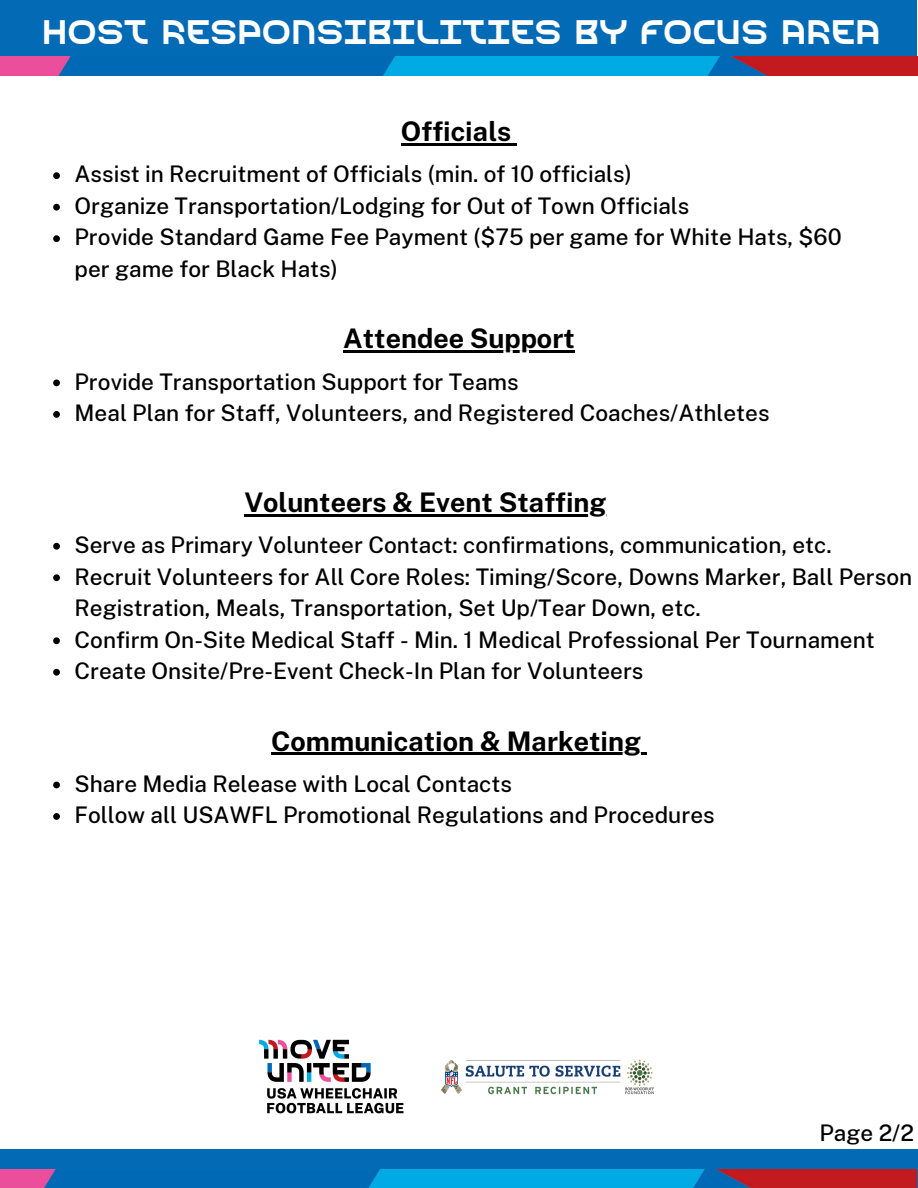
<style>
.page{position:relative;width:918px;height:1188px;background:#fff}
.page>*{position:absolute;margin:0;border:0;box-sizing:border-box;transform-origin:0 0}
.t1{font:34.05px "Redefined Sans";letter-spacing:.185em;color:#fff}
.t2{font:700 27px "Public Sans";color:#000}
.t3{font:500 22.5px/31.5px "Public Sans";color:#000}
</style>
<div class="page">
<div style="left:0;top:0;width:917px;height:75px;background:#036ab6"></div>
<img style="left:0;top:56px;width:918px;height:20px">
<div style="left:0;top:1149px;width:918px;height:39px;background:#036ab6"></div>
<img style="left:0;top:1169px;width:917px;height:19px">
<img style="left:441px;top:1059px;width:213px;height:36px">
<img style="left:259px;top:1039px;width:145px;height:75px">
<hr style="left:244px;top:514px;width:363px;height:2px;background:#000">
<svg style="left:53px;top:543px;width:7px;height:7px"></svg>
<svg style="left:53px;top:574px;width:7px;height:7px"></svg>
<svg style="left:53px;top:637px;width:7px;height:7px"></svg>
<svg style="left:53px;top:669px;width:7px;height:7px"></svg>
<svg style="left:53px;top:782px;width:7px;height:6px"></svg>
<svg style="left:53px;top:813px;width:7px;height:7px"></svg>
<hr style="left:271px;top:753px;width:370px;height:2px;background:#000">
<svg style="left:641px;top:753px;width:6px;height:2px"></svg>
<svg style="left:53px;top:380px;width:7px;height:6px"></svg>
<svg style="left:53px;top:411px;width:7px;height:7px"></svg>
<hr style="left:343px;top:351px;width:232px;height:2px;background:#000">
<svg style="left:53px;top:172px;width:7px;height:7px"></svg>
<svg style="left:53px;top:204px;width:7px;height:7px"></svg>
<svg style="left:53px;top:235px;width:7px;height:7px"></svg>
<hr style="left:401px;top:144px;width:110px;height:2px;background:#000">
<svg style="left:511px;top:144px;width:6px;height:2px"></svg>
<p class="t1" style="left:42px;top:19px;width:833px">HOST RESPONSIBILITIES BY FOCUS AREA</p>
<p class="t2" style="left:401px;top:116px;width:112px">Officials</p>
<p class="t3" style="left:75px;top:159px;width:559px">Assist in Recruitment of Officials (min. of 10 officials)</p>
<p class="t3" style="left:75px;top:190px;width:616px">Organize Transportation/Lodging for Out of Town Officials</p>
<p class="t3" style="left:75px;top:222px;width:769px">Provide Standard Game Fee Payment ($75 per game for White Hats, $60 per game for Black Hats)</p>
<p class="t2" style="left:343px;top:323px;width:233px">Attendee Support</p>
<p class="t3" style="left:75px;top:366px;width:446px">Provide Transportation Support for Teams</p>
<p class="t3" style="left:75px;top:397px;width:696px">Meal Plan for Staff, Volunteers, and Registered Coaches/Athletes</p>
<p class="t2" style="left:244px;top:486px;width:364px">Volunteers &amp; Event Staffing</p>
<p class="t3" style="left:75px;top:529px;width:759px">Serve as Primary Volunteer Contact: confirmations, communication, etc.</p>
<p class="t3" style="left:75px;top:561px;width:839px">Recruit Volunteers for All Core Roles: Timing/Score, Downs Marker, Ball Person<br>Registration, Meals, Transportation, Set Up/Tear Down, etc.</p>
<p class="t3" style="left:75px;top:624px;width:802px">Confirm On-Site Medical Staff - Min. 1 Medical Professional Per Tournament</p>
<p class="t3" style="left:75px;top:655px;width:570px">Create Onsite/Pre-Event Check-In Plan for Volunteers</p>
<p class="t2" style="left:271px;top:725px;width:371px">Communication &amp; Marketing</p>
<p class="t3" style="left:75px;top:768px;width:439px">Share Media Release with Local Contacts</p>
<p class="t3" style="left:75px;top:799px;width:642px">Follow all USAWFL Promotional Regulations and Procedures</p>
<p class="t3" style="left:820px;top:1117px;width:96px">Page 2/2</p>
</div>
